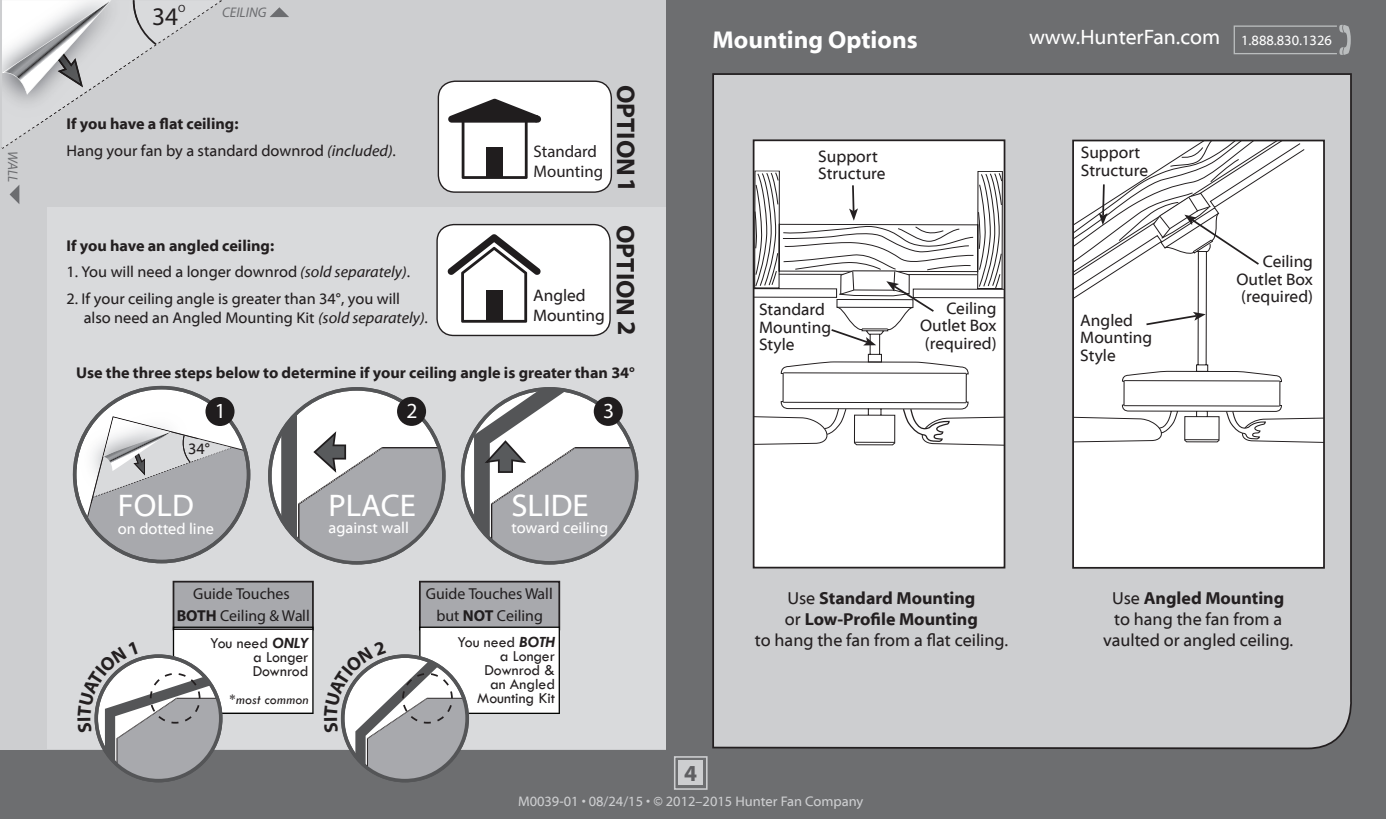
<style>
.page{position:relative;width:1386px;height:819px;background:#6d6e70}
.page>*{position:absolute;margin:0;border:0;box-sizing:border-box;transform-origin:0 0}
.t1{font:31.5px "Myriad Web Pro";color:#fff}
.t2{font:700 25.72px "Myriad Pro";color:#231f20}
.t3{font:25.38px "Myriad Pro";color:#231f20}
.Heading{font:700 24.5px "Myriad Web Pro";color:#fff}
.t4{font:700 22.75px "Myriad Web Pro";color:#5f5f62}
.t5{font:21.53px "Myriad Pro";color:#fff}
.t6{font:21px "Myriad Web Pro";color:#fff}
.instruction{font:700 17.5px/21px "Myriad Web Pro";color:#231f20;text-align:center}
.instruction-2{font:17.5px/21px "Myriad Web Pro";color:#231f20;text-align:center}
.Caption{font:16.8px/17.5px "Myriad Web Pro";color:#231f20}
.t7{font:16.8px "Myriad Pro";color:#231f20}
.t8{font:15.92px/22.2px "Myriad Pro";color:#201d1e;text-align:center}
.t9{font:15.75px/18.9px "Myriad Web Pro";color:#231f20}
.t10{font:700 15.75px "Myriad Web Pro";color:#231f20}
.t11{font:15.75px/14px "Tw Cen";color:#231f20;text-align:right}
.t12{font:15.75px "Myriad Web Pro";color:#fff}
.t13{font:14px "Myriad Web Pro";color:#cdced0}
.t14{font:italic 14px "Tw Cen";color:#231f20}
.t15{font:italic 14px "Myriad Pro";color:#6c6d70}
.t16{font:10.67px "Myriad Pro";color:#231f20}
.s1{font-style:italic}
.s2{font-weight:700}
.s3{font-weight:700;font-style:italic}
.s4{font-size:14px}
.s5{font-weight:400}
</style>
<div class="page">
<svg style="left:1339px;top:25px;width:12px;height:30px"></svg>
<div style="left:1234px;top:25px;width:104px;height:29px;border:1px solid #babdbe"></div>
<div style="left:712px;top:73px;width:640px;height:677px;background:#cdced0"></div>
<div style="left:0;top:0;width:666px;height:749px;background:#cdced0"></div>
<div style="left:47px;top:207px;width:619px;height:542px;background:#d9dadc"></div>
<div style="left:754px;top:140px;width:251px;height:428px;background:#fff"></div>
<div style="left:753px;top:139px;width:252px;height:429px;border:2px solid #231f20"></div>
<div style="left:1073px;top:141px;width:251px;height:427px;background:#fff"></div>
<div style="left:1072px;top:140px;width:253px;height:429px;border:2px solid #231f20"></div>
<svg style="left:1073px;top:141px;width:251px;height:303px"></svg>
<svg style="left:754px;top:170px;width:251px;height:277px"></svg>
<svg style="left:2px;top:0;width:220px;height:149px"></svg>
<svg style="left:270px;top:7px;width:19px;height:10px"></svg>
<svg style="left:10px;top:185px;width:9px;height:19px"></svg>
<div style="left:438px;top:81px;width:173px;height:111px;background:#fff;border-radius:17px"></div>
<div style="left:438px;top:81px;width:174px;height:112px;border:1px solid #231f20;border-radius:17px"></div>
<svg style="left:448px;top:99px;width:93px;height:80px"></svg>
<div style="left:487px;top:147px;width:16px;height:30px;background:#201d1e"></div>
<div style="left:437px;top:225px;width:173px;height:110px;background:#fff;border-radius:17px"></div>
<div style="left:436px;top:224px;width:175px;height:112px;border:1px solid #231f20;border-radius:17px"></div>
<svg style="left:447px;top:234px;width:94px;height:89px"></svg>
<div style="left:486px;top:290px;width:16px;height:30px;background:#201d1e"></div>
<svg style="left:268px;top:387px;width:178px;height:178px"></svg>
<svg style="left:461px;top:387px;width:177px;height:178px"></svg>
<svg style="left:73px;top:386px;width:177px;height:177px"></svg>
<div style="left:205px;top:397px;width:30px;height:29px;background:#201d1e;border-radius:50%"></div>
<div style="left:679px;top:761px;width:24px;height:24px;background:#cdced0"></div>
<div style="left:674px;top:756px;width:34px;height:34px;border:2px solid #cdced0"></div>
<svg style="left:78px;top:581px;width:236px;height:201px"></svg>
<svg style="left:324px;top:581px;width:236px;height:201px"></svg>
<p class="t15" style="left:22px;top:151px;width:33px;rotate:90deg">WALL</p>
<h3 class="t3" style="left:152px;top:1px;width:28px">34</h3>
<p class="t16" style="left:178px;top:2px;width:9px">O</p>
<p class="t15" style="left:222px;top:4px;width:46px">CEILING</p>
<p class="t10" style="left:66px;top:115px;width:173px">If you have a flat ceiling:</p>
<p class="t9" style="left:66px;top:142px;width:331px">Hang your fan by a standard downrod <span class="s1">(included)</span>.</p>
<p class="t10" style="left:66px;top:237px;width:209px">If you have an angled ceiling:</p>
<p class="t9" style="left:66px;top:263px;width:345px">1. You will need a longer downrod <span class="s1">(sold separately)</span>.</p>
<p class="t9" style="left:84px;top:290px;width:346px;text-indent:-17px">2. If your ceiling angle is greater than 34°, you will also need an Angled Mounting Kit <span class="s1">(sold separately)</span>.</p>
<p class="t7" style="left:534px;top:141px;width:65px">Standard</p>
<p class="t7" style="left:534px;top:161px;width:71px">Mounting</p>
<h2 class="t2" style="left:642px;top:85px;width:109px;rotate:90deg">OPTION 1</h2>
<p class="Caption" style="left:533px;top:286px;width:73px;line-height:20.1px">Angled<br>Mounting</p>
<h2 class="t2" style="left:642px;top:225px;width:112px;rotate:90deg">OPTION 2</h2>
<p class="t10" style="left:76px;top:365px;width:560px">Use the three steps below to determine if your ceiling angle is greater than 34°</p>
<h3 class="t5" style="left:215px;top:397px;width:13px">1</h3>
<p class="t9" style="left:188px;top:440px;width:23px">34°</p>
<p class="t1" style="left:118px;top:489px;width:77px">FOLD</p>
<p class="t12" style="left:118px;top:520px;width:97px">on dotted line</p>
<h3 class="t5" style="left:407px;top:397px;width:13px">2</h3>
<h3 class="t5" style="left:603px;top:397px;width:13px">3</h3>
<p class="t1" style="left:328px;top:488px;width:89px">PLACE</p>
<p class="t12" style="left:328px;top:519px;width:82px">against wall</p>
<p class="t1" style="left:511px;top:488px;width:79px">SLIDE</p>
<p class="t12" style="left:511px;top:519px;width:98px">toward ceiling</p>
<p class="t8" style="left:177px;top:582px;width:135px">Guide Touches<br><span class="s2">BOTH</span> Ceiling &amp; Wall</p>
<p class="t8" style="left:426px;top:582px;width:128px">Guide Touches Wall but <span class="s2">NOT</span> Ceiling</p>
<p class="t11" style="left:457px;top:635px;width:99px">You need <span class="s3">BOTH</span></p>
<p class="t11" style="left:484px;top:649px;width:72px">a Longer<br>Downrod &amp;</p>
<p class="t11" style="left:477px;top:677px;width:79px">an Angled<br>Mounting Kit</p>
<p class="t11" style="left:210px;top:636px;width:100px">You need <span class="s3">ONLY</span></p>
<p class="t11" style="left:253px;top:650px;width:57px;text-align:left">a Longer<br>Downrod</p>
<p class="t14" style="left:230px;top:691px;width:80px">*most common</p>
<p class="Heading" style="left:713px;top:26px;width:207px">Mounting Options</p>
<h3 class="t6" style="left:1029px;top:26px;width:304px">www.HunterFan.com <span class="s4">1.888.830.1326</span></h3>
<p class="Caption" style="left:818px;top:148px;width:69px">Support<br>Structure</p>
<p class="Caption" style="left:759px;top:301px;width:74px">Standard<br>Mounting<br>Style</p>
<p class="Caption" style="left:920px;top:300px;width:78px;text-align:justify;text-indent:26px">Ceiling Outlet Box (required)</p>
<p class="Caption" style="left:1081px;top:144px;width:69px">Support<br>Structure</p>
<p class="Caption" style="left:1080px;top:312px;width:74px">Angled<br>Mounting<br>Style</p>
<p class="Caption" style="left:1237px;top:253px;width:78px;text-align:justify;text-indent:26px">Ceiling Outlet Box (required)</p>
<p class="instruction" style="left:755px;top:588px;width:255px"><span class="s5">Use</span> Standard Mounting<br><span class="s5">or</span> Low-Profile Mounting<br><span class="s5">to hang the fan from a flat ceiling.</span></p>
<p class="instruction-2" style="left:1103px;top:588px;width:191px">Use <span class="s2">Angled Mounting </span>to hang the fan from a vaulted or angled ceiling.</p>
<h3 class="t4" style="left:684px;top:761px;width:14px">4</h3>
<p class="t13" style="left:518px;top:794px;width:347px">M0039-01 • 08/24/15 • © 2012–2015 Hunter Fan Company</p>
</div>
